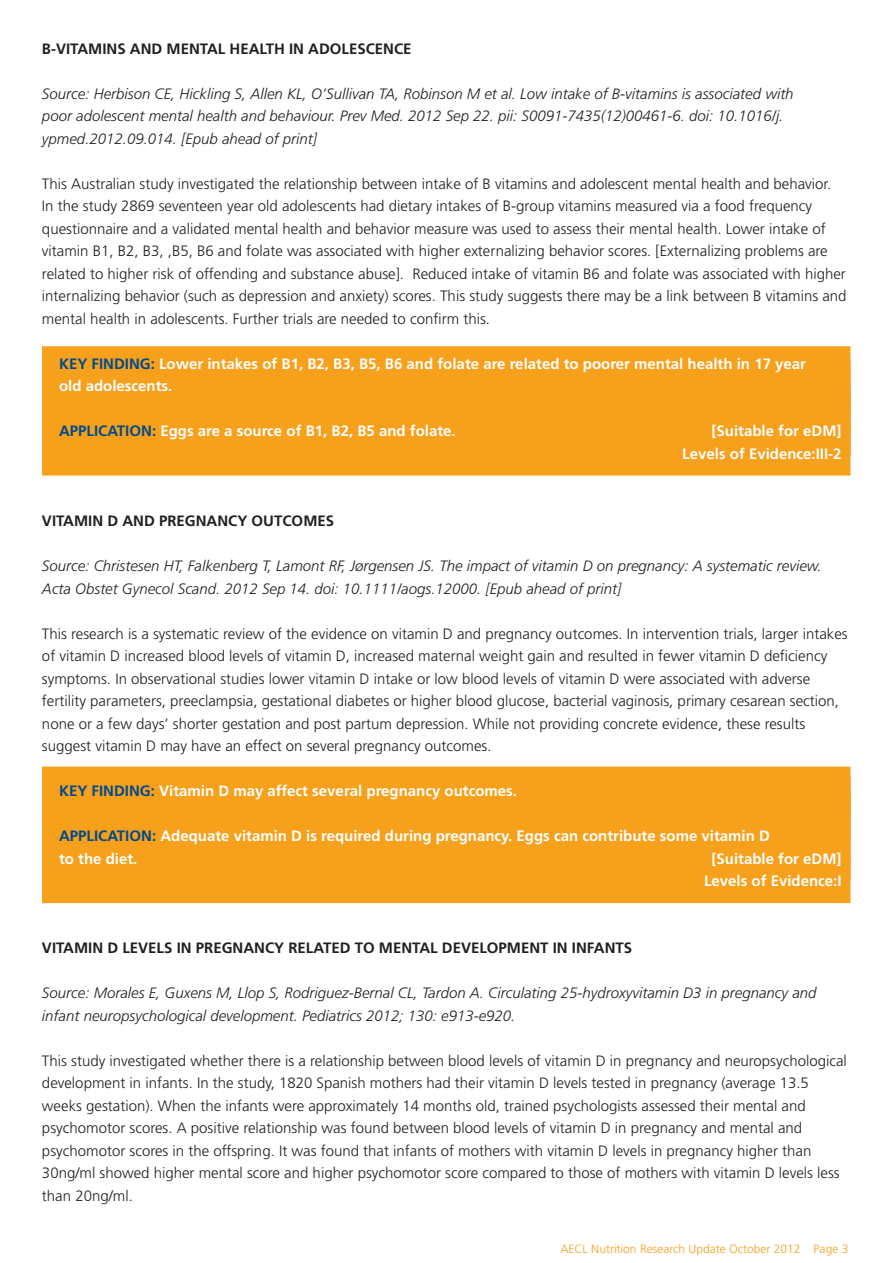
<style>
.page{position:relative;width:893px;height:1263px;background:#fff}
.page>*{position:absolute;margin:0;border:0;box-sizing:border-box;transform-origin:0 0}
.t1{font:300 15px/22.5px "Frutiger";color:#231f20}
.t2{font:italic 300 15px/22.5px "Frutiger";color:#231f20}
.t3{font:700 15px/22.5px "Frutiger";color:#fff}
.t4{font:700 15px "Frutiger";color:#231f20}
.t5{font:300 12px "Frutiger";color:#f6a01b}
.s1{color:#004a8d}
</style>
<div class="page">
<hr style="left:42px;top:346px;width:808px;height:2px;background:#f6a01b">
<div style="left:42px;top:347px;width:808px;height:64px;background:#f6a01b"></div>
<div style="left:42px;top:407px;width:808px;height:46px;background:#f6a01b"></div>
<div style="left:42px;top:429px;width:808px;height:47px;background:#f6a01b"></div>
<div style="left:42px;top:767px;width:808px;height:46px;background:#f6a01b"></div>
<div style="left:42px;top:789px;width:808px;height:47px;background:#f6a01b"></div>
<div style="left:42px;top:834px;width:808px;height:47px;background:#f6a01b"></div>
<div style="left:42px;top:857px;width:808px;height:46px;background:#f6a01b"></div>
<p class="t4" style="left:42px;top:40px;width:371px">B-VITAMINS AND MENTAL HEALTH IN ADOLESCENCE</p>
<p class="t2" style="left:42px;top:83px;width:753px">Source: Herbison CE, Hickling S, Allen KL, O’Sullivan TA, Robinson M et al. Low intake of B-vitamins is associated with poor adolescent mental health and behaviour. Prev Med. 2012 Sep 22. pii: S0091-7435(12)00461-6. doi: 10.1016/j. ypmed.2012.09.014. [Epub ahead of print]</p>
<p class="t1" style="left:42px;top:173px;width:806px">This Australian study investigated the relationship between intake of B vitamins and adolescent mental health and behavior.<br>In the study 2869 seventeen year old adolescents had dietary intakes of B-group vitamins measured via a food frequency questionnaire and a validated mental health and behavior measure was used to assess their mental health. Lower intake of vitamin B1, B2, B3, ,B5, B6 and folate was associated with higher externalizing behavior scores. [Externalizing problems are related to higher risk of offending and substance abuse]. Reduced intake of vitamin B6 and folate was associated with higher internalizing behavior (such as depression and anxiety) scores. This study suggests there may be a link between B vitamins and mental health in adolescents. Further trials are needed to confirm this.</p>
<p class="t3" style="left:59px;top:352px;width:748px"><span class="s1">KEY FINDING:</span> Lower intakes of B1, B2, B3, B5, B6 and folate are related to poorer mental health in 17 year old adolescents.</p>
<p class="t3" style="left:59px;top:420px;width:398px"><span class="s1">APPLICATION:</span> Eggs are a source of B1, B2, B5 and folate.</p>
<p class="t3" style="left:711px;top:420px;width:132px">[Suitable for eDM]</p>
<p class="t3" style="left:682px;top:442px;width:161px">Levels of Evidence:III-2</p>
<p class="t4" style="left:42px;top:512px;width:294px">VITAMIN D AND PREGNANCY OUTCOMES</p>
<p class="t2" style="left:42px;top:555px;width:781px">Source: Christesen HT, Falkenberg T, Lamont RF, Jørgensen JS. The impact of vitamin D on pregnancy: A systematic review.<br>Acta Obstet Gynecol Scand. 2012 Sep 14. doi: 10.1111/aogs.12000. [Epub ahead of print]</p>
<p class="t1" style="left:42px;top:623px;width:807px">This research is a systematic review of the evidence on vitamin D and pregnancy outcomes. In intervention trials, larger intakes of vitamin D increased blood levels of vitamin D, increased maternal weight gain and resulted in fewer vitamin D deficiency symptoms. In observational studies lower vitamin D intake or low blood levels of vitamin D were associated with adverse fertility parameters, preeclampsia, gestational diabetes or higher blood glucose, bacterial vaginosis, primary cesarean section, none or a few days’ shorter gestation and post partum depression. While not providing concrete evidence, these results suggest vitamin D may have an effect on several pregnancy outcomes.</p>
<p class="t3" style="left:59px;top:780px;width:460px"><span class="s1">KEY FINDING:</span> Vitamin D may affect several pregnancy outcomes.</p>
<p class="t3" style="left:59px;top:825px;width:712px"><span class="s1">APPLICATION:</span> Adequate vitamin D is required during pregnancy. Eggs can contribute some vitamin D to the diet.</p>
<p class="t3" style="left:711px;top:847px;width:132px">[Suitable for eDM]</p>
<p class="t3" style="left:704px;top:870px;width:139px">Levels of Evidence:I</p>
<p class="t4" style="left:42px;top:939px;width:592px">VITAMIN D LEVELS IN PREGNANCY RELATED TO MENTAL DEVELOPMENT IN INFANTS</p>
<p class="t2" style="left:42px;top:982px;width:776px">Source: Morales E, Guxens M, Llop S, Rodriguez-Bernal CL, Tardon A. Circulating 25-hydroxyvitamin D3 in pregnancy and infant neuropsychological development. Pediatrics 2012; 130: e913-e920.</p>
<p class="t1" style="left:42px;top:1049px;width:806px">This study investigated whether there is a relationship between blood levels of vitamin D in pregnancy and neuropsychological development in infants. In the study, 1820 Spanish mothers had their vitamin D levels tested in pregnancy (average 13.5 weeks gestation). When the infants were approximately 14 months old, trained psychologists assessed their mental and psychomotor scores. A positive relationship was found between blood levels of vitamin D in pregnancy and mental and psychomotor scores in the offspring. It was found that infants of mothers with vitamin D levels in pregnancy higher than 30ng/ml showed higher mental score and higher psychomotor score compared to those of mothers with vitamin D levels less than 20ng/ml.</p>
<p class="t5" style="left:561px;top:1242px;width:289px">AECL Nutrition Research Update October 2012 Page 3</p>
</div>
